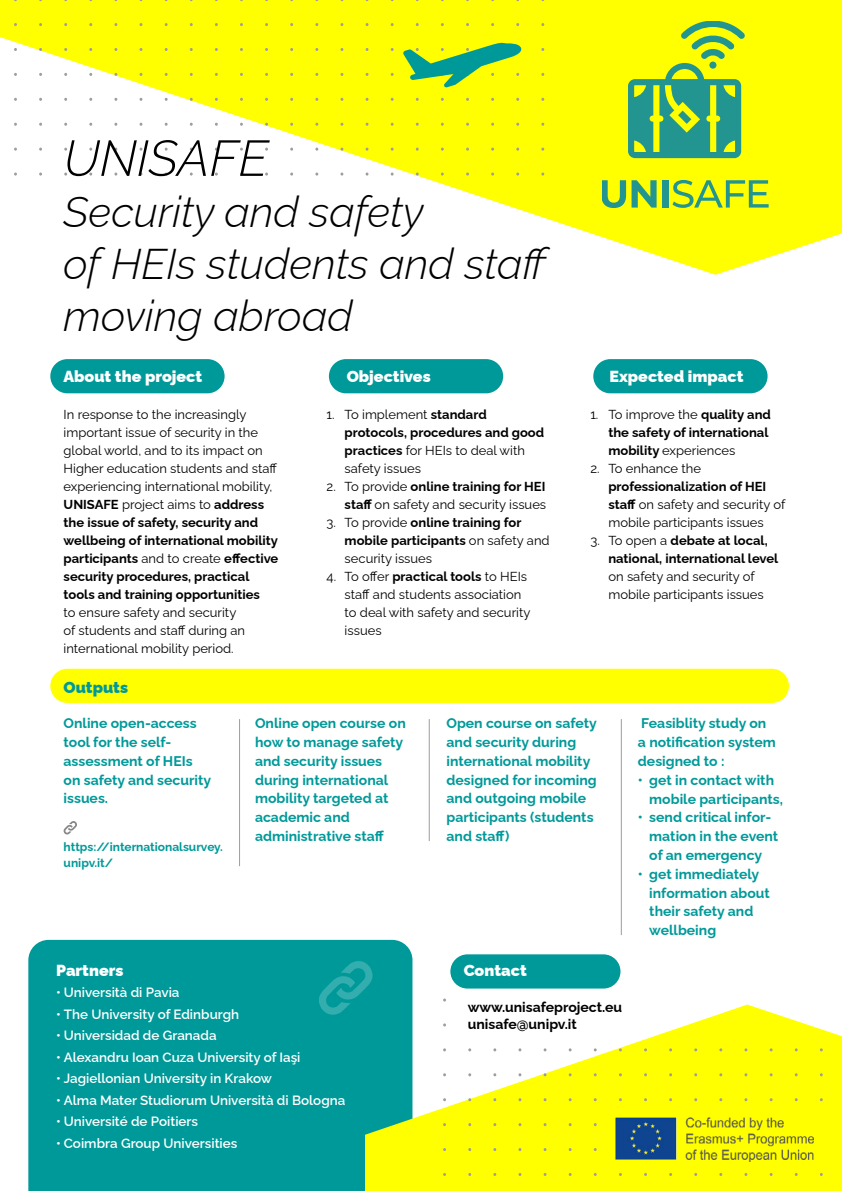
<style>
.page{position:relative;width:842px;height:1191px;background:#fff}
.page>*{position:absolute;margin:0;border:0;box-sizing:border-box;transform-origin:0 0}
.t1{font:italic 300 50.1px "Raleway";color:#000}
.t2{font:italic 300 42.9px/51.5px "Raleway";color:#000}
.t3{font:900 16px "Raleway";color:#fff}
.t4{font:900 16px "Raleway";color:#099}
.t5{font:700 14px/18.8px "Raleway";color:#099}
.t6{font:700 14px/16.8px "Raleway";color:#000}
.t7{font:600 13.4px "Raleway";color:#fff}
.t8{font:13px/18px "Raleway";color:#000}
.t9{font:700 13px/18px "Raleway";color:#000}
.t10{font:700 12px/16.2px "Raleway";color:#099}
.s1{font-weight:700}
.s2{font-weight:400}
</style>
<div class="page">
<div style="left:50px;top:359px;width:175px;height:34px;background:#099;border-radius:17px"></div>
<div style="left:50px;top:669px;width:739px;height:34px;background:#ff0;border-radius:17px"></div>
<div style="left:28px;top:940px;width:384px;height:251px;background:#099"></div>
<div style="left:329px;top:359px;width:174px;height:34px;background:#099;border-radius:17px"></div>
<div style="left:593px;top:359px;width:174px;height:34px;background:#099;border-radius:17px"></div>
<svg style="left:64px;top:821px;width:13px;height:13px"></svg>
<svg style="left:365px;top:1004px;width:477px;height:187px;fill:#ff0"></svg>
<hr style="left:239px;top:719px;width:1px;height:147px;background:#9d9d9c">
<hr style="left:429px;top:719px;width:1px;height:122px;background:#9d9d9c">
<hr style="left:621px;top:719px;width:1px;height:216px;background:#9d9d9c">
<div style="left:450px;top:954px;width:170px;height:34px;background:#099;border-radius:17px"></div>
<svg style="left:0;top:0;width:842px;height:275px;fill:#ff0"></svg>
<svg style="left:602px;top:180px;width:55px;height:28px"></svg>
<div style="left:662px;top:180px;width:7px;height:27px;background:#239591"></div>
<svg style="left:672px;top:180px;width:97px;height:28px"></svg>
<svg style="left:628px;top:21px;width:117px;height:137px"></svg>
<svg style="left:14px;top:172px;width:3px;height:4px"></svg>
<svg style="left:39px;top:172px;width:3px;height:4px"></svg>
<svg style="left:64px;top:172px;width:3px;height:4px"></svg>
<svg style="left:89px;top:172px;width:3px;height:4px"></svg>
<svg style="left:114px;top:172px;width:3px;height:4px"></svg>
<svg style="left:165px;top:172px;width:3px;height:4px"></svg>
<svg style="left:190px;top:172px;width:3px;height:4px"></svg>
<svg style="left:215px;top:172px;width:3px;height:4px"></svg>
<svg style="left:240px;top:172px;width:3px;height:4px"></svg>
<svg style="left:265px;top:172px;width:3px;height:4px"></svg>
<svg style="left:290px;top:172px;width:3px;height:4px"></svg>
<svg style="left:315px;top:172px;width:3px;height:4px"></svg>
<svg style="left:340px;top:172px;width:3px;height:4px"></svg>
<svg style="left:391px;top:172px;width:3px;height:4px"></svg>
<svg style="left:416px;top:172px;width:3px;height:4px"></svg>
<svg style="left:441px;top:172px;width:3px;height:4px"></svg>
<svg style="left:466px;top:172px;width:3px;height:4px"></svg>
<svg style="left:491px;top:172px;width:3px;height:4px"></svg>
<svg style="left:516px;top:172px;width:3px;height:4px"></svg>
<svg style="left:541px;top:172px;width:3px;height:4px"></svg>
<svg style="left:403px;top:42px;width:119px;height:46px"></svg>
<svg style="left:319px;top:961px;width:53px;height:53px"></svg>
<div style="left:605px;top:1108px;width:237px;height:50px;background:#ff0"></div>
<img style="left:615px;top:1118px;width:198px;height:43px">
<h1 class="t1" style="left:64px;top:118px;width:206px">UNISAFE</h1>
<h2 class="t2" style="left:64px;top:182px;width:488px">Security and safety<br>of HEIs students and staff moving abroad</h2>
<p class="t3" style="left:64px;top:364px;width:140px">About the project</p>
<p class="t8" style="left:64px;top:404px;width:216px">In response to the increasingly important issue of security in the global world, and to its impact on Higher education students and staff experiencing international mobility, <span class="s1">UNISAFE</span> project aims to <span class="s1">address the issue of safety, security and wellbeing of international mobility participants</span> and to create <span class="s1">effective security procedures, practical tools and training opportunities</span></p>
<p class="t8" style="left:64px;top:602px;width:183px">to ensure safety and security of students and staff during an international mobility period.</p>
<p class="t4" style="left:64px;top:674px;width:66px">Outputs</p>
<p class="t3" style="left:347px;top:364px;width:86px">Objectives</p>
<p class="t3" style="left:609px;top:364px;width:135px">Expected impact</p>
<p class="t9" style="left:345px;top:404px;width:201px;text-indent:-18px"><span class="s2">1. To implement</span> standard protocols, procedures and good practices <span class="s2">for HEIs to deal with safety issues</span></p>
<p class="t8" style="left:327px;top:476px;width:221px;text-align:right">2. To provide <span class="s1">online training for HEI staff</span> on safety and security issues</p>
<p class="t8" style="left:345px;top:512px;width:207px;text-indent:-18px">3. To provide <span class="s1">online training for mobile participants</span> on safety and security issues</p>
<p class="t8" style="left:345px;top:566px;width:187px;text-indent:-18px">4. To offer <span class="s1">practical tools</span> to HEIs staff and students association to deal with safety and security issues</p>
<p class="t9" style="left:608px;top:404px;width:164px;text-indent:-18px"><span class="s2">1. To improve the</span> quality and the safety of international mobility <span class="s2">experiences</span></p>
<p class="t8" style="left:590px;top:458px;width:112px">2. To enhance the</p>
<p class="t8" style="left:608px;top:476px;width:178px"><span class="s1">professionalization of HEI staff</span> on safety and security of mobile participants issues</p>
<p class="t9" style="left:608px;top:530px;width:172px;text-indent:-18px"><span class="s2">3. To open a</span> debate at local, national, international level</p>
<p class="t8" style="left:608px;top:566px;width:157px">on safety and security of mobile participants issues</p>
<p class="t5" style="left:64px;top:712px;width:149px">Online open-access tool for the self&shy;assessment of HEIs on safety and security issues.</p>
<p class="t10" style="left:64px;top:837px;width:161px">https://internationalsurvey. unipv.it/</p>
<p class="t5" style="left:255px;top:712px;width:152px">Online open course on how to manage safety and security issues during international mobility targeted at academic and administrative staff</p>
<p class="t5" style="left:446px;top:712px;width:152px">Open course on safety and security during international mobility designed for incoming and outgoing mobile participants (students and staff)</p>
<p class="t5" style="left:638px;top:712px;width:140px">Feasiblity study on<br>a notification system designed to :</p>
<p class="t5" style="left:649px;top:768px;width:135px;text-indent:-11px">• get in contact with mobile participants,</p>
<p class="t5" style="left:649px;top:806px;width:131px;text-indent:-11px">• send critical infor&shy;mation in the event of an emergency</p>
<p class="t5" style="left:649px;top:863px;width:122px;text-indent:-11px">• get immediately information about their safety and wellbeing</p>
<p class="t3" style="left:56px;top:957px;width:69px">Partners</p>
<p class="t7" style="left:56px;top:981px;width:125px">• Università di Pavia</p>
<p class="t7" style="left:56px;top:1003px;width:184px">• The University of Edinburgh</p>
<p class="t7" style="left:56px;top:1024px;width:162px">• Universidad de Granada</p>
<p class="t7" style="left:56px;top:1046px;width:246px">• Alexandru Ioan Cuza University of Iaşi</p>
<p class="t7" style="left:56px;top:1067px;width:217px">• Jagiellonian University in Krakow</p>
<p class="t7" style="left:56px;top:1089px;width:291px">• Alma Mater Studiorum Università di Bologna</p>
<p class="t7" style="left:56px;top:1110px;width:143px">• Université de Poitiers</p>
<p class="t7" style="left:56px;top:1132px;width:183px">• Coimbra Group Universities</p>
<p class="t3" style="left:464px;top:957px;width:65px">Contact</p>
<p class="t6" style="left:468px;top:996px;width:156px">www.unisafeproject.eu unisafe@unipv.it</p>
</div>
